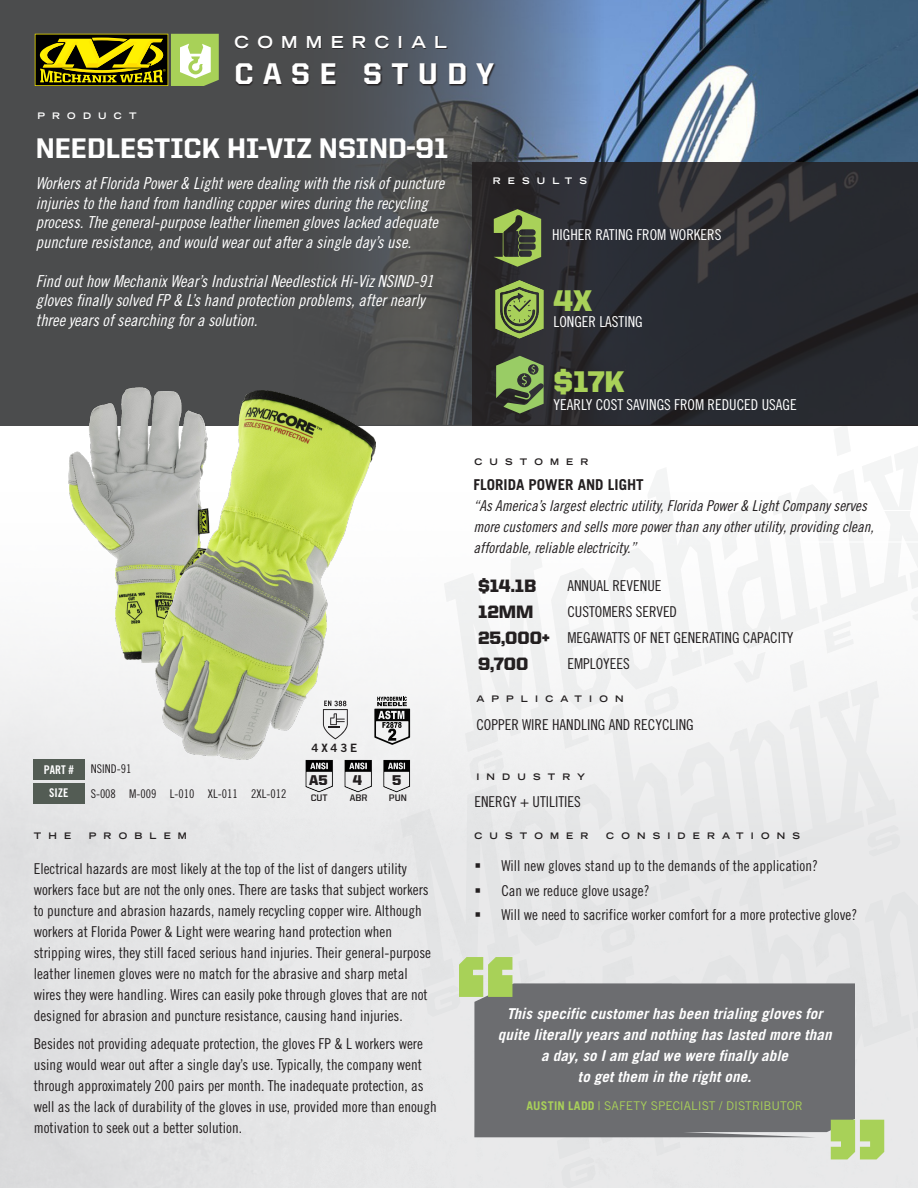
<style>
.page{position:relative;width:918px;height:1188px;background:#fff}
.page>*{position:absolute;margin:0;border:0;box-sizing:border-box;transform-origin:0 0}
.t1{font:800 30px "United Sans Reg";letter-spacing:.315em;color:#fff}
.t2{font:900 30px "United Sans Reg";color:#a9d159}
.t3{font:800 28.5px "United Sans Reg";color:#fff}
.t4{font:900 18px "United Sans Reg";color:#231f20}
.Bold_Size_13pt_Lea_1{font:16.5px/19.5px "Trade Gothic LT Cond Eighteen Obl";color:#fff}
.t5{font:700 expanded 16.5px "Trade Gothic LT";letter-spacing:.5em;color:#fff}
.t6{font:15px "Trade Gothic LT Cond Eighteen";color:#231f20}
.Quotes{font:15px/21px "Trade Gothic LT Cond Eighteen Obl";color:#231f20}
.t7{font:italic 700 15px/21px "Trade Gothic LT";letter-spacing:.005em;color:#fff;text-align:center}
.t8{font:15px "Trade Gothic LT Cond Eighteen";color:#fff}
.Quotes-2{font:700 15px "Trade Gothic LT";color:#231f20}
.t9{font:900 14.25px "United Sans Reg";color:#231f20}
.t10{font:12px "Trade Gothic LT";letter-spacing:-.005em;color:#a9d159}
.t11{font:12px "Trade Gothic LT Cond Eighteen";color:#231f20}
.t12{font:12px "Trade Gothic LT Bold Cond Twenty";color:#fff}
.t13{font:11.55px "Trade Gothic LT Bold Two";letter-spacing:.24em;color:#231f20}
.t14{font:700 9.45px "United Sans Reg";color:#231f20}
.t15{font:700 expanded 9px "Trade Gothic LT";letter-spacing:.8em;color:#231f20}
.t16{font:700 expanded 9px "Trade Gothic LT";letter-spacing:.8em;color:#fff}
.s1{font-weight:700}
</style>
<div class="page">
<img style="left:0;top:449px;width:918px;height:739px">
<div style="left:0;top:0;width:918px;height:426px;background:#4b4c4d"></div>
<img style="left:283px;top:0;width:635px;height:424px">
<svg style="left:472px;top:162px;width:446px;height:264px;background:#292b30"></svg>
<hr style="left:802px;top:510px;width:116px;height:1px;background:#fff">
<hr style="left:802px;top:542px;width:116px;height:1px;background:#fff">
<svg style="left:494px;top:209px;width:47px;height:58px;background:#5f6f3e"></svg>
<svg style="left:496px;top:356px;width:48px;height:58px;background:#68844c"></svg>
<div style="left:33px;top:760px;width:51px;height:20px;background:#535c54"></div>
<div style="left:33px;top:783px;width:51px;height:20px;background:#535c54"></div>
<svg style="left:35px;top:34px;width:184px;height:52px;background:#888a23"></svg>
<svg style="left:236px;top:63px;width:260px;height:23px"></svg>
<div style="left:236px;top:37px;width:212px;height:12px;background:#231f20;opacity:.77"></div>
<img style="left:300px;top:760px;width:39px;height:40px">
<img style="left:339px;top:753px;width:38px;height:47px">
<img style="left:377px;top:753px;width:42px;height:47px">
<div style="left:474px;top:983px;width:381px;height:154px;background:#6c6d70"></div>
<img style="left:68px;top:387px;width:88px;height:275px">
<img style="left:156px;top:390px;width:219px;height:370px">
<svg style="left:323px;top:701px;width:25px;height:38px"></svg>
<svg style="left:426px;top:957px;width:86px;height:60px;background:#bfcda5"></svg>
<svg style="left:831px;top:1120px;width:53px;height:39px;background:#b2d470"></svg>
<img style="left:493px;top:277px;width:54px;height:64px">
<svg style="left:374px;top:697px;width:36px;height:48px"></svg>
<svg style="left:476px;top:863px;width:4px;height:4px"></svg>
<svg style="left:476px;top:888px;width:4px;height:4px"></svg>
<svg style="left:476px;top:913px;width:4px;height:4px"></svg>
<p class="t5" style="left:234px;top:31px;width:214px">COMMERCIAL</p>
<p class="t16" style="left:37px;top:110px;width:101px">PRODUCT</p>
<p class="t1" style="left:234px;top:57px;width:261px">CASE STUDY</p>
<p class="t3" style="left:36px;top:133px;width:414px">NEEDLESTICK HI-VIZ NSIND-91</p>
<p class="Bold_Size_13pt_Lea_1" style="left:36px;top:173px;width:410px">Workers at Florida Power &amp; Light were dealing with the risk of puncture injuries to the hand from handling copper wires during the recycling process. The general-purpose leather linemen gloves lacked adequate puncture resistance, and would wear out after a single day’s use.</p>
<p class="Bold_Size_13pt_Lea_1" style="left:36px;top:271px;width:399px">Find out how Mechanix Wear’s Industrial Needlestick Hi-Viz NSIND-91 gloves finally solved FP &amp; L’s hand protection problems, after nearly three years of searching for a solution.</p>
<p class="t12" style="left:44px;top:763px;width:31px">PART #</p>
<p class="t11" style="left:91px;top:762px;width:42px">NSIND-91</p>
<p class="t12" style="left:49px;top:786px;width:21px">SIZE</p>
<p class="t11" style="left:91px;top:786px;width:197px">S-008 M-009 L-010 XL-011 2XL-012</p>
<p class="t13" style="left:312px;top:741px;width:47px">4X43E</p>
<p class="t9" style="left:309px;top:772px;width:20px">A5</p>
<p class="t14" style="left:311px;top:792px;width:19px">CUT</p>
<p class="t9" style="left:353px;top:772px;width:11px">4</p>
<p class="t9" style="left:392px;top:772px;width:11px">5</p>
<p class="t14" style="left:389px;top:792px;width:19px">PUN</p>
<p class="t14" style="left:350px;top:792px;width:19px">ABR</p>
<p class="t15" style="left:34px;top:830px;width:39px">THE</p>
<p class="t15" style="left:89px;top:830px;width:100px">PROBLEM</p>
<p class="t6" style="left:34px;top:860px;width:375px">Electrical hazards are most likely at the top of the list of dangers utility</p>
<p class="t6" style="left:34px;top:881px;width:396px">workers face but are not the only ones. There are tasks that subject workers</p>
<p class="t6" style="left:34px;top:902px;width:390px">to puncture and abrasion hazards, namely recycling copper wire. Although</p>
<p class="t6" style="left:34px;top:923px;width:360px">workers at Florida Power &amp; Light were wearing hand protection when</p>
<p class="t6" style="left:34px;top:944px;width:399px">stripping wires, they still faced serious hand injuries. Their general-purpose</p>
<p class="t6" style="left:34px;top:965px;width:376px">leather linemen gloves were no match for the abrasive and sharp metal</p>
<p class="t6" style="left:34px;top:986px;width:396px">wires they were handling. Wires can easily poke through gloves that are not</p>
<p class="t6" style="left:34px;top:1007px;width:370px">designed for abrasion and puncture resistance, causing hand injuries.</p>
<p class="t6" style="left:34px;top:1034px;width:391px">Besides not providing adequate protection, the gloves FP &amp; L workers were</p>
<p class="t6" style="left:34px;top:1055px;width:390px">using would wear out after a single day’s use. Typically, the company went</p>
<p class="t6" style="left:34px;top:1076px;width:391px">through approximately 200 pairs per month. The inadequate protection, as</p>
<p class="t6" style="left:34px;top:1097px;width:405px">well as the lack of durability of the gloves in use, provided more than enough</p>
<p class="t6" style="left:34px;top:1118px;width:210px">motivation to seek out a better solution.</p>
<p class="t16" style="left:493px;top:175px;width:96px">RESULTS</p>
<p class="t8" style="left:552px;top:226px;width:171px">HIGHER RATING FROM WORKERS</p>
<p class="t2" style="left:554px;top:284px;width:41px">4X</p>
<p class="t8" style="left:554px;top:313px;width:91px">LONGER LASTING</p>
<p class="t2" style="left:554px;top:365px;width:73px">$17K</p>
<p class="t8" style="left:554px;top:396px;width:245px">YEARLY COST SAVINGS FROM REDUCED USAGE</p>
<p class="t15" style="left:474px;top:456px;width:116px">CUSTOMER</p>
<p class="Quotes-2" style="left:474px;top:476px;width:172px">FLORIDA POWER AND LIGHT</p>
<p class="Quotes" style="left:474px;top:495px;width:402px">“As America’s largest electric utility, Florida Power &amp; Light Company serves more customers and sells more power than any other utility, providing clean, affordable, reliable electricity.”</p>
<p class="t4" style="left:478px;top:576px;width:60px">$14.1B</p>
<p class="t6" style="left:567px;top:576px;width:96px">ANNUAL REVENUE</p>
<p class="t4" style="left:478px;top:602px;width:57px">12MM</p>
<p class="t6" style="left:567px;top:603px;width:111px">CUSTOMERS SERVED</p>
<p class="t4" style="left:478px;top:628px;width:73px">25,000+</p>
<p class="t6" style="left:567px;top:629px;width:228px">MEGAWATTS OF NET GENERATING CAPACITY</p>
<p class="t4" style="left:478px;top:654px;width:52px">9,700</p>
<p class="t6" style="left:567px;top:654px;width:64px">EMPLOYEES</p>
<p class="t15" style="left:476px;top:692px;width:149px">APPLICATION</p>
<p class="t6" style="left:476px;top:715px;width:219px">COPPER WIRE HANDLING AND RECYCLING</p>
<p class="t15" style="left:476px;top:771px;width:110px">INDUSTRY</p>
<p class="t6" style="left:474px;top:792px;width:108px">ENERGY + UTILITIES</p>
<p class="t15" style="left:474px;top:830px;width:116px">CUSTOMER</p>
<p class="t15" style="left:606px;top:830px;width:195px">CONSIDERATIONS</p>
<p class="t6" style="left:501px;top:857px;width:318px">Will new gloves stand up to the demands of the application?</p>
<p class="t6" style="left:501px;top:881px;width:150px">Can we reduce glove usage?</p>
<p class="t6" style="left:501px;top:906px;width:357px">Will we need to sacrifice worker comfort for a more protective glove?</p>
<p class="t7" style="left:498px;top:1003px;width:335px">This specific customer has been trialing gloves for quite literally years and nothing has lasted more than a day, so I am glad we were finally able<br>to get them in the right one.</p>
<p class="t10" style="left:527px;top:1099px;width:278px"><span class="s1">AUSTIN LADD</span> | SAFETY SPECIALIST / DISTRIBUTOR</p>
</div>
